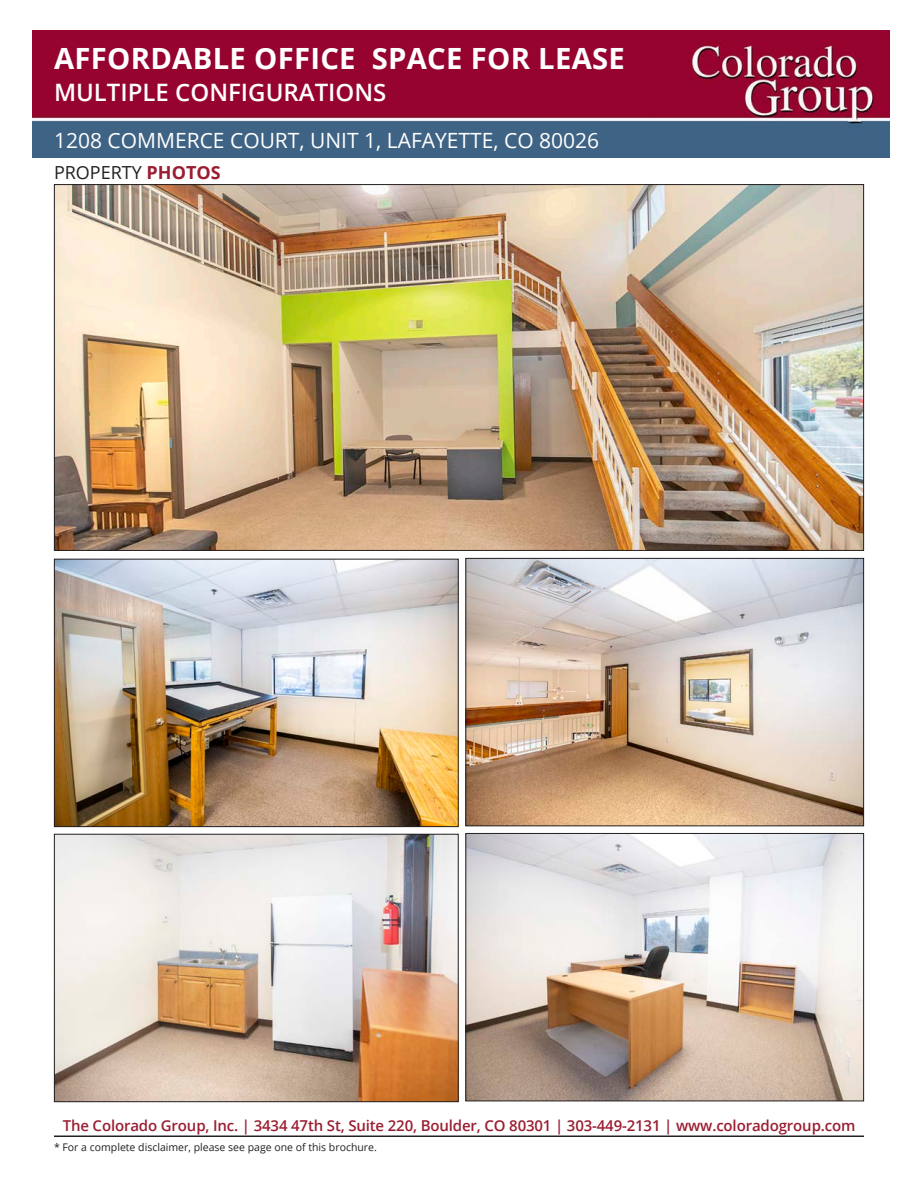
<style>
.page{position:relative;width:918px;height:1188px;background:#fff}
.page>*{position:absolute;margin:0;border:0;box-sizing:border-box;transform-origin:0 0}
.Paragraph_Style_1{font:700 29.25px "Open Sans";letter-spacing:.01em;color:#fff}
.t1{font:600 24px "Open Sans";color:#fff}
.t2{font:21px "Open Sans";color:#fff}
.t3{font:18px "Open Sans";color:#231f20}
.t4{font:600 15px "Open Sans";letter-spacing:-.01em;color:#9a1e32}
.t5{font:10.5px "Open Sans";color:#231f20}
.s1{font-weight:700;color:#9a1e32}
</style>
<div class="page">
<img style="left:467px;top:560px;width:395px;height:264px">
<div style="left:465px;top:558px;width:399px;height:268px;border:1px solid #231f20"></div>
<img style="left:467px;top:835px;width:395px;height:264px">
<div style="left:465px;top:833px;width:399px;height:268px;border:1px solid #231f20"></div>
<img style="left:56px;top:561px;width:401px;height:264px">
<div style="left:54px;top:559px;width:405px;height:268px;border:1px solid #231f20"></div>
<img style="left:56px;top:836px;width:401px;height:264px">
<div style="left:54px;top:834px;width:405px;height:268px;border:1px solid #231f20"></div>
<img style="left:56px;top:186px;width:806px;height:363px">
<hr style="left:54px;top:1136px;width:810px;height:1px;background:#231f20">
<img style="left:32px;top:31px;width:857px;height:127px">
<p class="Paragraph_Style_1" style="left:54px;top:38px;width:572px">AFFORDABLE OFFICE SPACE FOR LEASE</p>
<p class="t1" style="left:54px;top:76px;width:334px">MULTIPLE CONFIGURATIONS</p>
<p class="t2" style="left:54px;top:126px;width:547px">1208 COMMERCE COURT, UNIT 1, LAFAYETTE, CO 80026</p>
<p class="t3" style="left:54px;top:160px;width:168px">PROPERTY <span class="s1">PHOTOS</span></p>
<p class="t4" style="left:63px;top:1115px;width:794px">The Colorado Group, Inc. | 3434 47th St, Suite 220, Boulder, CO 80301 | 303-449-2131 | www.coloradogroup.com</p>
<p class="t5" style="left:54px;top:1140px;width:324px">* For a complete disclaimer, please see page one of this brochure.</p>
</div>
